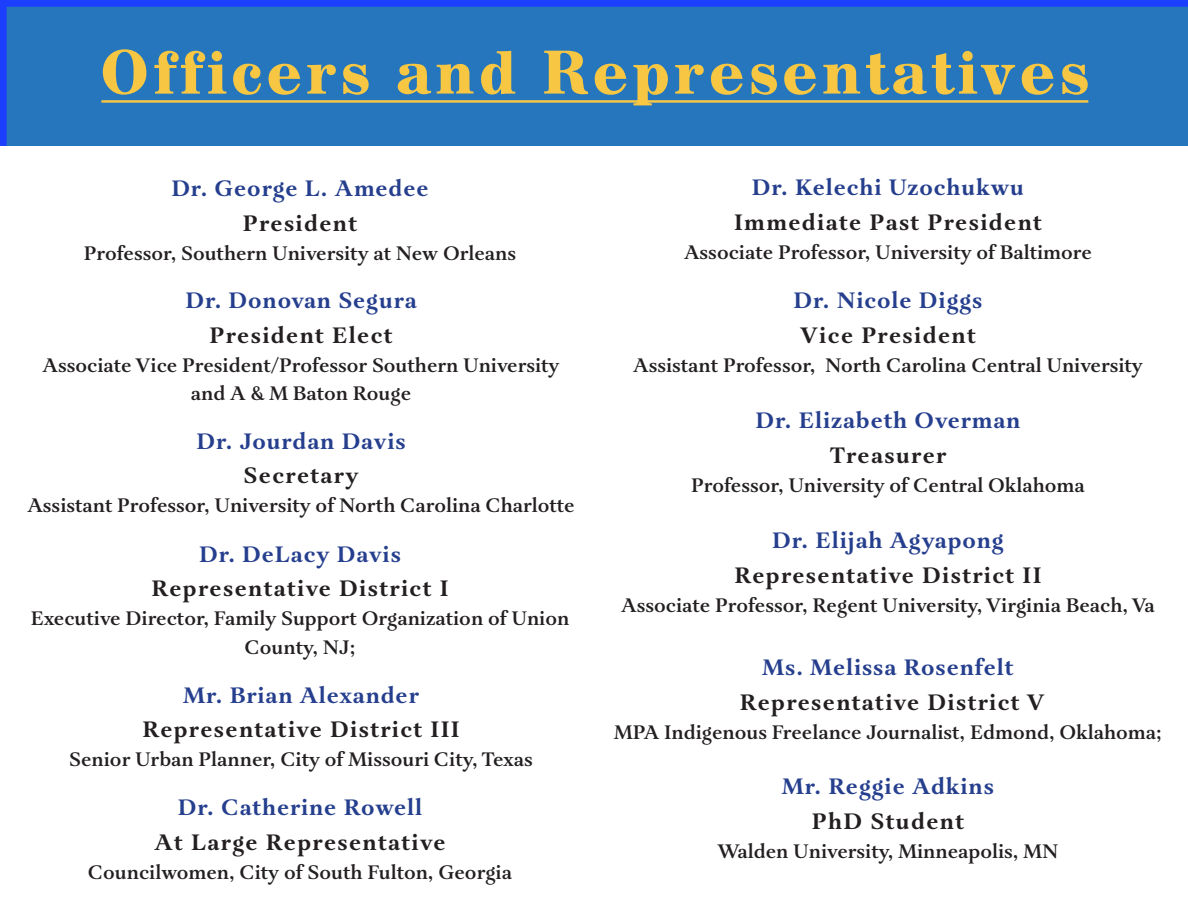
<style>
.page{position:relative;width:1188px;height:918px;background:#fff}
.page>*{position:absolute;margin:0;border:0;box-sizing:border-box;transform-origin:0 0}
.t1{font:700 61.8px "A850 Roman";letter-spacing:.08em;color:#f7c744}
.t2{font:700 23.1px "Aria Text G2";letter-spacing:.06em;color:#231f20}
.t3{font:700 23.1px "Aria Text G2";letter-spacing:.04em;color:#253f8e}
.t4{font:600 20.1px/28.8px "Aria Text G2";color:#231f20;text-align:center}
</style>
<div class="page">
<div style="left:0;top:0;width:1188px;height:146px;background:#2576bc"></div>
<hr style="left:101px;top:100px;width:987px;height:3px;background:#f7c744">
<p class="t1" style="left:101px;top:37px;width:988px">Officers and Representatives</p>
<p class="t3" style="left:171px;top:175px;width:259px">Dr. George L. Amedee</p>
<p class="t2" style="left:243px;top:209px;width:116px">President</p>
<p class="t4" style="left:84px;top:240px;width:434px">Professor, Southern University at New Orleans</p>
<p class="t3" style="left:185px;top:287px;width:233px">Dr. Donovan Segura</p>
<p class="t2" style="left:210px;top:321px;width:185px">President Elect</p>
<p class="t4" style="left:43px;top:352px;width:518px">Associate Vice President/Professor Southern University</p>
<p class="t4" style="left:191px;top:380px;width:222px">and A &amp; M Baton Rouge</p>
<p class="t3" style="left:196px;top:427px;width:211px">Dr. Jourdan Davis</p>
<p class="t2" style="left:244px;top:462px;width:116px">Secretary</p>
<p class="t4" style="left:27px;top:492px;width:549px">Assistant Professor, University of North Carolina Charlotte</p>
<p class="t3" style="left:199px;top:540px;width:203px">Dr. DeLacy Davis</p>
<p class="t2" style="left:151px;top:575px;width:299px">Representative District I</p>
<p class="t4" style="left:31px;top:605px;width:540px">Executive Director, Family Support Organization of Union<br>County, NJ;</p>
<p class="t3" style="left:183px;top:681px;width:237px">Mr. Brian Alexander</p>
<p class="t2" style="left:142px;top:716px;width:319px">Representative District III</p>
<p class="t4" style="left:69px;top:746px;width:465px">Senior Urban Planner, City of Missouri City, Texas</p>
<p class="t3" style="left:178px;top:794px;width:246px">Dr. Catherine Rowell</p>
<p class="t2" style="left:155px;top:828px;width:292px">At Large Representative</p>
<p class="t4" style="left:88px;top:859px;width:426px">Councilwomen, City of South Fulton, Georgia</p>
<p class="t3" style="left:752px;top:174px;width:274px">Dr. Kelechi Uzochukwu</p>
<p class="t2" style="left:734px;top:208px;width:309px">Immediate Past President</p>
<p class="t4" style="left:684px;top:239px;width:409px">Associate Professor, University of Baltimore</p>
<p class="t3" style="left:794px;top:287px;width:190px">Dr. Nicole Diggs</p>
<p class="t2" style="left:800px;top:321px;width:177px">Vice President</p>
<p class="t4" style="left:633px;top:352px;width:511px">Assistant Professor, North Carolina Central University</p>
<p class="t3" style="left:756px;top:407px;width:266px">Dr. Elizabeth Overman</p>
<p class="t2" style="left:830px;top:441px;width:118px">Treasurer</p>
<p class="t4" style="left:691px;top:472px;width:395px">Professor, University of Central Oklahoma</p>
<p class="t3" style="left:772px;top:527px;width:233px">Dr. Elijah Agyapong</p>
<p class="t2" style="left:734px;top:561px;width:309px">Representative District II</p>
<p class="t4" style="left:621px;top:592px;width:535px">Associate Professor, Regent University, Virginia Beach, Va</p>
<p class="t3" style="left:763px;top:654px;width:252px">Ms. Melissa Rosenfelt</p>
<p class="t2" style="left:740px;top:688px;width:306px">Representative District V</p>
<p class="t4" style="left:614px;top:719px;width:549px">MPA Indigenous Freelance Journalist, Edmond, Oklahoma;</p>
<p class="t3" style="left:782px;top:773px;width:213px">Mr. Reggie Adkins</p>
<p class="t2" style="left:812px;top:807px;width:154px">PhD Student</p>
<p class="t4" style="left:718px;top:838px;width:342px">Walden University, Minneapolis, MN</p>
</div>
